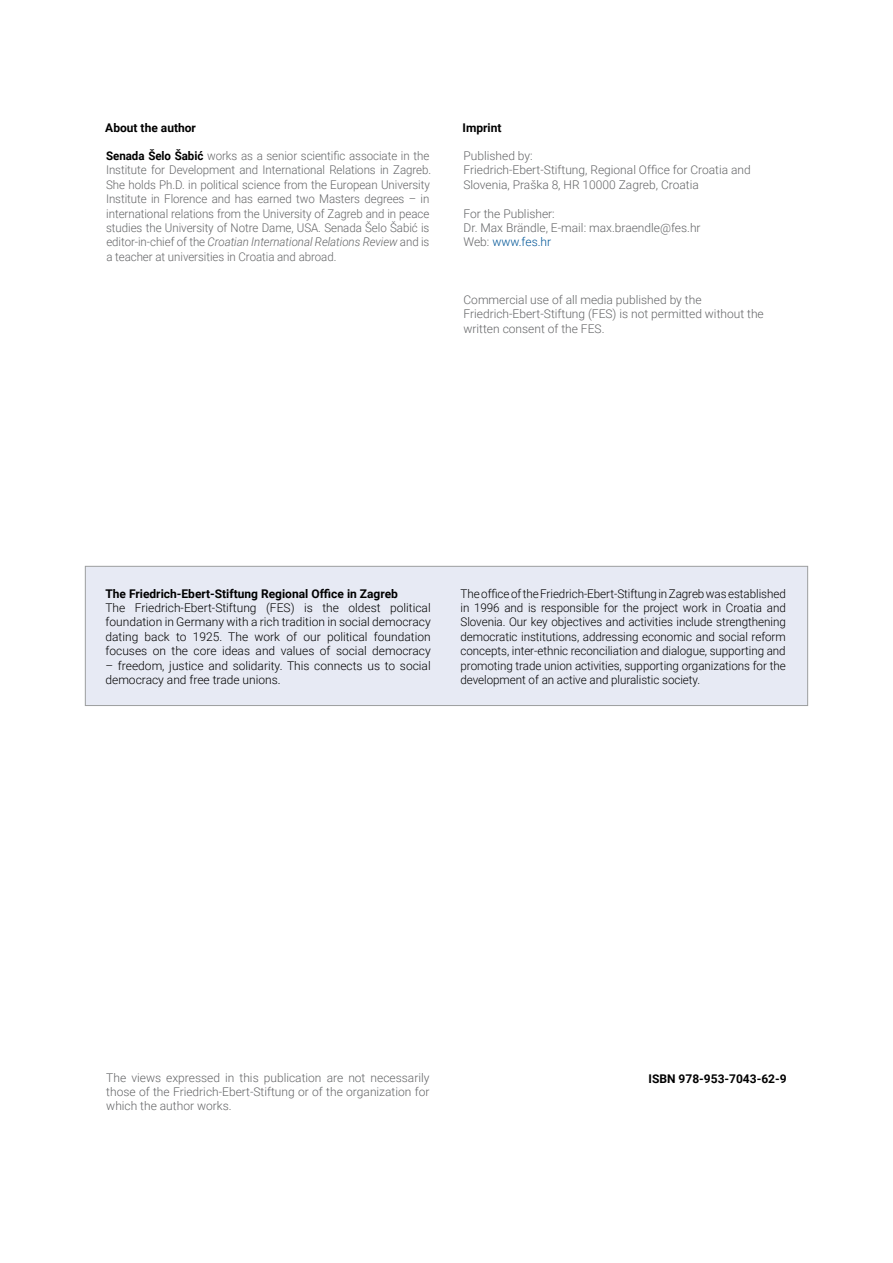
<style>
.page{position:relative;width:893px;height:1263px;background:#fff}
.page>*{position:absolute;margin:0;border:0;box-sizing:border-box;transform-origin:0 0}
.t1{font:300 12px/14.4px "Roboto";color:#000;text-align:justify}
.t2{font:300 12px/14.4px "Roboto";letter-spacing:-.005em;color:#646567;scale:.96 1}
.t3{font:300 12px/14.4px "Roboto";letter-spacing:-.005em;color:#646567}
.t4{font:700 12px "Roboto";color:#000}
.s1{font-weight:700;color:#000}
.s2{font-style:italic}
.s3{color:#005697}
</style>
<div class="page">
<div style="left:85px;top:566px;width:723px;height:140px;background:#e7eaf4;border:1px solid #9c9e9f"></div>
<p class="t4" style="left:105px;top:119px;width:92px">About the author</p>
<p class="t2" style="left:106px;top:148px;width:340px"><span class="s1">Senada Šelo Šabić</span> works as a senior scientific associate in the Institute for Development and International Relations in Zagreb.<br>She holds Ph.D. in political science from the European University Institute in Florence and has earned two Masters degrees – in international relations from the University of Zagreb and in peace studies the University of Notre Dame, USA. Senada Šelo Šabić is editor-in-chief of the <span class="s2">Croatian International Relations Review</span> and is a teacher at universities in Croatia and abroad.</p>
<p class="t4" style="left:463px;top:119px;width:40px">Imprint</p>
<p class="t3" style="left:463px;top:148px;width:289px">Published by:<br>Friedrich-Ebert-Stiftung, Regional Office for Croatia and<br>Slovenia, Praška 8, HR 10000 Zagreb, Croatia</p>
<p class="t3" style="left:463px;top:206px;width:239px">For the Publisher:<br>Dr. Max Brändle, E-mail: max.braendle@fes.hr<br>Web: <span class="s3">www.fes.hr</span></p>
<p class="t3" style="left:463px;top:292px;width:302px">Commercial use of all media published by the<br>Friedrich-Ebert-Stiftung (FES) is not permitted without the written consent of the FES.</p>
<p class="t4" style="left:105px;top:585px;width:294px">The Friedrich-Ebert-Stiftung Regional Office in Zagreb</p>
<p class="t1" style="left:105px;top:600px;width:327px">The Friedrich-Ebert-Stiftung (FES) is the oldest political foundation in Germany with a rich tradition in social democracy dating back to 1925. The work of our political foundation focuses on the core ideas and values of social democracy</p>
<p class="t1" style="left:105px;top:658px;width:327px">– freedom, justice and solidarity. This connects us to social democracy and free trade unions.</p>
<p class="t1" style="left:460px;top:586px;width:327px">The office of the Friedrich-Ebert-Stiftung in Zagreb was established in 1996 and is responsible for the project work in Croatia and Slovenia. Our key objectives and activities include strengthening democratic institutions, addressing economic and social reform concepts, inter-ethnic reconciliation and dialogue, supporting and promoting trade union activities, supporting organizations for the development of an active and pluralistic society.</p>
<p class="t3" style="left:106px;top:1070px;width:325px;text-align:justify">The views expressed in this publication are not necessarily those of the Friedrich-Ebert-Stiftung or of the organization for which the author works.</p>
<p class="t4" style="left:649px;top:1070px;width:140px">ISBN 978-953-7043-62-9</p>
</div>
